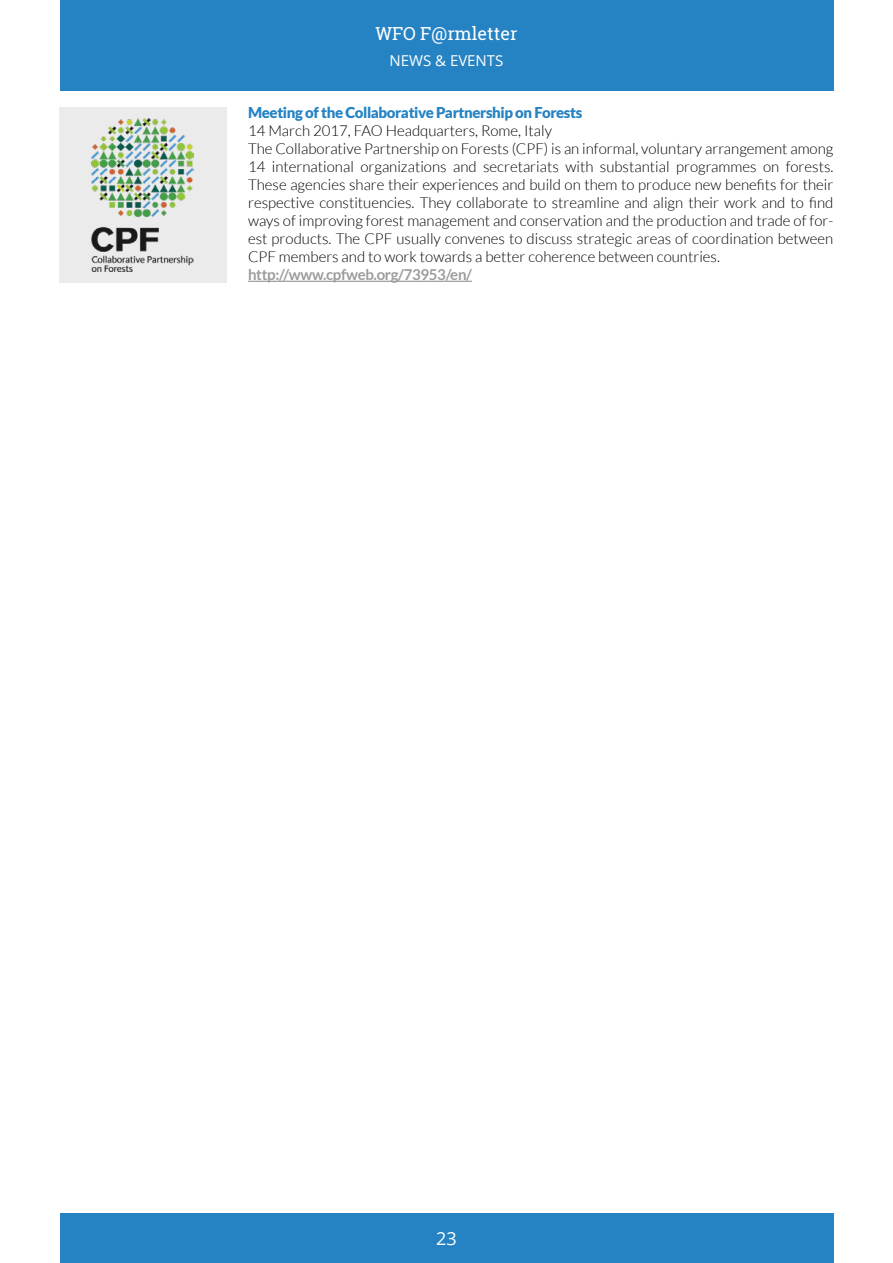
<style>
.page{position:relative;width:893px;height:1263px;background:#fff}
.page>*{position:absolute;margin:0;border:0;box-sizing:border-box;transform-origin:0 0}
.t1{font:18px "Roboto Slab";color:#fff}
.t2{font:18px "Open Sans";color:#fff}
.t3{font:300 15px/18px "Lato";color:#000}
.t4{font:900 15px "Lato";letter-spacing:-.025em;color:#2583c4}
.t5{font:700 15px "Lato";letter-spacing:-.02em;color:#9d9b9d}
.t6{font:15px "Open Sans";color:#fff}
</style>
<div class="page">
<div style="left:60px;top:0;width:773px;height:90px;background:#2583c4"></div>
<div style="left:60px;top:1213px;width:773px;height:50px;background:#2583c4"></div>
<hr style="left:248px;top:281px;width:224px;height:1px;background:#9d9b9d">
<div style="left:59px;top:107px;width:167px;height:176px;background:#ebebeb"></div>
<img style="left:92px;top:118px;width:101px;height:154px">
<p class="t1" style="left:375px;top:21px;width:144px">WFO F@rmletter</p>
<p class="t6" style="left:389px;top:51px;width:115px">NEWS &amp; EVENTS</p>
<p class="t4" style="left:248px;top:104px;width:336px">Meeting of the Collaborative Partnership on Forests</p>
<p class="t3" style="left:248px;top:122px;width:587px">14 March 2017, FAO Headquarters, Rome, Italy<br>The Collaborative Partnership on Forests (CPF) is an informal, voluntary arrangement among 14 international organizations and secretariats with substantial programmes on forests.<br>These agencies share their experiences and build on them to produce new benefits for their respective constituencies. They collaborate to streamline and align their work and to find ways of improving forest management and conservation and the production and trade of for&shy;est products. The CPF usually convenes to discuss strategic areas of coordination between CPF members and to work towards a better coherence between countries.</p>
<p class="t5" style="left:248px;top:266px;width:225px">http://www.cpfweb.org/73953/en/</p>
<p class="t2" style="left:436px;top:1226px;width:22px">23</p>
</div>
